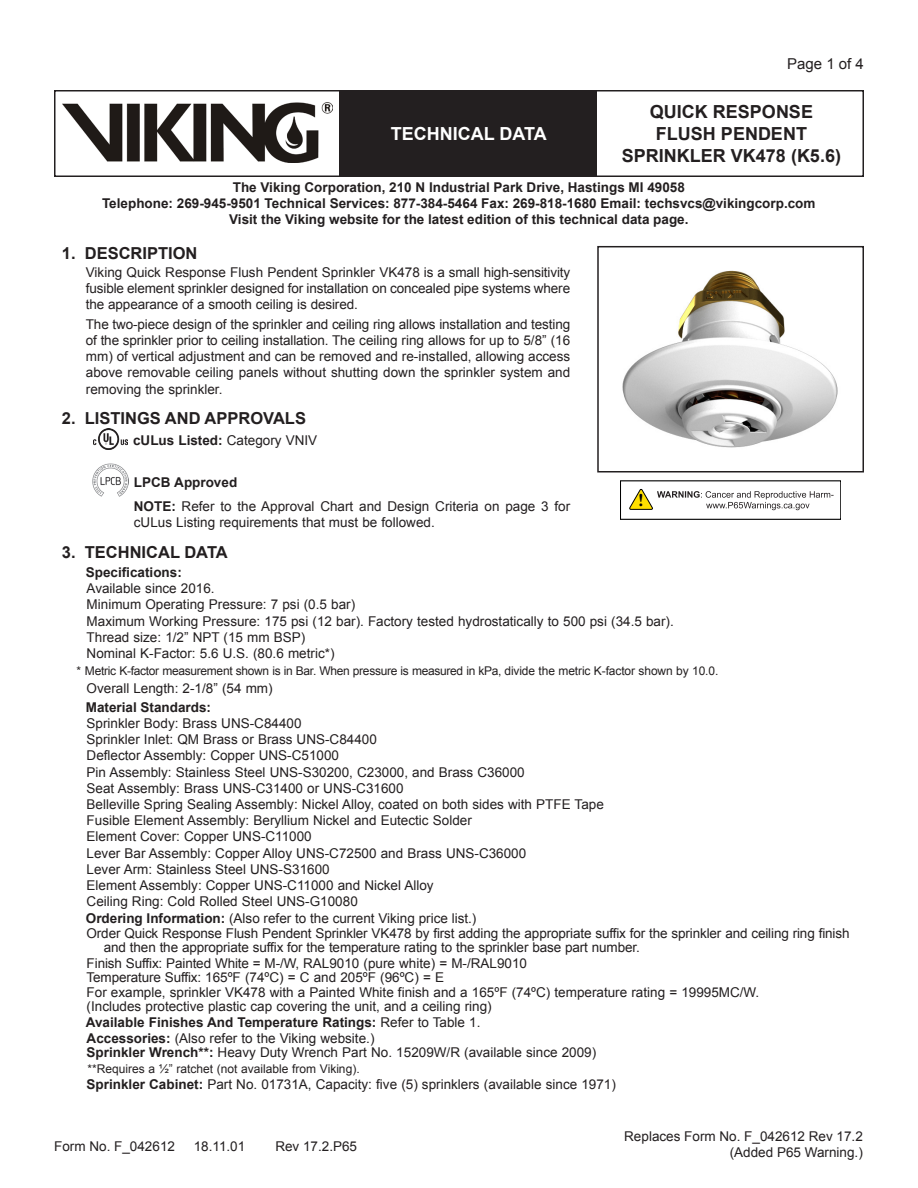
<style>
.page{position:relative;width:918px;height:1188px;background:#fff}
.page>*{position:absolute;margin:0;border:0;box-sizing:border-box;transform-origin:0 0}
.t1{font:700 18px/21.6px "Arial";color:#231f20;text-align:center}
.t2{font:700 18px "Arial";color:#fff}
.Heading{font:700 16.5px "Arial";color:#231f20}
.t3{font:15px "Arial";color:#231f20}
.Technical_Data{font:13.5px/14.2px "Arial";color:#231f20}
.Body_Text{font:13.5px/16.2px "Arial";color:#231f20;text-align:justify}
.Body_Text-2{font:700 13.5px/16.2px "Arial";color:#231f20;text-align:center}
.Heading_2{font:13.5px "Arial";color:#231f20}
.Left_Date{font:13.5px "Arial";color:#231f20}
.Heading_2-2{font:700 13.5px "Arial";color:#231f20}
.Technical_Data-2{font:700 13.5px "Arial";color:#231f20}
.Asterisk_2{font:12px "Arial";letter-spacing:-.01em;color:#231f20}
.s1{font-weight:400}
.s2{font-weight:700}
</style>
<div class="page">
<div style="left:54px;top:90px;width:810px;height:87px;border:2px solid #231f20"></div>
<div style="left:340px;top:91px;width:257px;height:85px;background:#231f20"></div>
<img style="left:63px;top:102px;width:269px;height:60px">
<img style="left:622px;top:270px;width:216px;height:178px">
<div style="left:597px;top:246px;width:267px;height:226px;border:2px solid #231f20"></div>
<img style="left:93px;top:429px;width:35px;height:21px">
<img style="left:93px;top:463px;width:35px;height:34px">
<svg style="left:629px;top:489px;width:205px;height:21px"></svg>
<h1 class="t2" style="left:391px;top:121px;width:157px">TECHNICAL DATA</h1>
<p class="t3" style="left:787px;top:54px;width:78px">Page 1 of 4</p>
<h1 class="t1" style="left:622px;top:102px;width:221px">QUICK RESPONSE<br>FLUSH PENDENT<br>SPRINKLER VK478 (K5.6)</h1>
<p class="Body_Text-2" style="left:102px;top:179px;width:715px">The Viking Corporation, 210 N Industrial Park Drive, Hastings MI 49058<br>Telephone: 269-945-9501 Technical Services: 877-384-5464 Fax: 269-818-1680 Email: techsvcs@vikingcorp.com<br>Visit the Viking website for the latest edition of this technical data page.</p>
<p class="Heading" style="left:62px;top:242px;width:137px">1. DESCRIPTION</p>
<p class="Body_Text" style="left:86px;top:264px;width:486px">Viking Quick Response Flush Pendent Sprinkler VK478 is a small high-sensitivity fusible element sprinkler designed for installation on concealed pipe systems where the appearance of a smooth ceiling is desired.</p>
<p class="Body_Text" style="left:86px;top:316px;width:486px">The two-piece design of the sprinkler and ceiling ring allows installation and testing of the sprinkler prior to ceiling installation. The ceiling ring allows for up to 5/8” (16 mm) of vertical adjustment and can be removed and re-installed, allowing access above removable ceiling panels without shutting down the sprinkler system and removing the sprinkler.</p>
<p class="Heading" style="left:62px;top:407px;width:246px">2. LISTINGS AND APPROVALS</p>
<p class="Technical_Data-2" style="left:133px;top:431px;width:186px">cULus Listed: <span class="s1">Category VNIV</span></p>
<p class="Body_Text-2" style="left:134px;top:475px;width:105px">LPCB Approved</p>
<p class="Body_Text" style="left:134px;top:499px;width:438px"><span class="s2">NOTE:</span> Refer to the Approval Chart and Design Criteria on page 3 for cULus Listing requirements that must be followed.</p>
<p class="Heading" style="left:62px;top:541px;width:167px">3. TECHNICAL DATA</p>
<p class="Heading_2-2" style="left:86px;top:563px;width:98px">Specifications:</p>
<p class="Technical_Data" style="left:87px;top:582px;width:130px">Available since 2016.</p>
<p class="Technical_Data" style="left:87px;top:598px;width:270px">Minimum Operating Pressure: 7 psi (0.5 bar)</p>
<p class="Technical_Data" style="left:87px;top:614px;width:589px">Maximum Working Pressure: 175 psi (12 bar). Factory tested hydrostatically to 500 psi (34.5 bar).</p>
<p class="Technical_Data" style="left:87px;top:630px;width:220px">Thread size: 1/2” NPT (15 mm BSP)</p>
<p class="Technical_Data" style="left:87px;top:646px;width:249px">Nominal K-Factor: 5.6 U.S. (80.6 metric*)</p>
<p class="Asterisk_2" style="left:77px;top:663px;width:643px">* Metric K-factor measurement shown is in Bar. When pressure is measured in kPa, divide the metric K-factor shown by 10.0.</p>
<p class="Technical_Data" style="left:87px;top:681px;width:188px">Overall Length: 2-1/8” (54 mm)</p>
<p class="Heading_2-2" style="left:86px;top:698px;width:127px">Material Standards:</p>
<p class="Technical_Data" style="left:87px;top:716px;width:216px">Sprinkler Body: Brass UNS-C84400</p>
<p class="Technical_Data" style="left:87px;top:732px;width:292px">Sprinkler Inlet: QM Brass or Brass UNS-C84400</p>
<p class="Technical_Data" style="left:87px;top:749px;width:254px">Deflector Assembly: Copper UNS-C51000</p>
<p class="Technical_Data" style="left:87px;top:765px;width:440px">Pin Assembly: Stainless Steel UNS-S30200, C23000, and Brass C36000</p>
<p class="Technical_Data" style="left:87px;top:781px;width:318px">Seat Assembly: Brass UNS-C31400 or UNS-C31600</p>
<p class="Technical_Data" style="left:87px;top:797px;width:519px">Belleville Spring Sealing Assembly: Nickel Alloy, coated on both sides with PTFE Tape</p>
<p class="Technical_Data" style="left:87px;top:813px;width:387px">Fusible Element Assembly: Beryllium Nickel and Eutectic Solder</p>
<p class="Technical_Data" style="left:87px;top:830px;width:227px">Element Cover: Copper UNS-C11000</p>
<p class="Technical_Data" style="left:87px;top:846px;width:441px">Lever Bar Assembly: Copper Alloy UNS-C72500 and Brass UNS-C36000</p>
<p class="Technical_Data" style="left:87px;top:862px;width:245px">Lever Arm: Stainless Steel UNS-S31600</p>
<p class="Technical_Data" style="left:87px;top:878px;width:349px">Element Assembly: Copper UNS-C11000 and Nickel Alloy</p>
<p class="Technical_Data" style="left:87px;top:894px;width:273px">Ceiling Ring: Cold Rolled Steel UNS-G10080</p>
<p class="Heading_2" style="left:86px;top:910px;width:392px"><span class="s2">Ordering Information:</span> (Also refer to the current Viking price list.)</p>
<p class="Technical_Data" style="left:104px;top:926px;width:747px;text-indent:-17px">Order Quick Response Flush Pendent Sprinkler VK478 by first adding the appropriate suffix for the sprinkler and ceiling ring finish and then the appropriate suffix for the temperature rating to the sprinkler base part number.</p>
<p class="Technical_Data" style="left:87px;top:956px;width:442px">Finish Suffix: Painted White = M-/W, RAL9010 (pure white) = M-/RAL9010</p>
<p class="Technical_Data" style="left:87px;top:971px;width:359px">Temperature Suffix: 165ºF (74ºC) = C and 205ºF (96ºC) = E</p>
<p class="Technical_Data" style="left:87px;top:985px;width:674px">For example, sprinkler VK478 with a Painted White finish and a 165ºF (74ºC) temperature rating = 19995MC/W.</p>
<p class="Technical_Data" style="left:87px;top:999px;width:407px">(Includes protective plastic cap covering the unit, and a ceiling ring)</p>
<p class="Body_Text-2" style="left:86px;top:1014px;width:396px">Available Finishes And Temperature Ratings: <span class="s1">Refer to Table 1.</span></p>
<p class="Technical_Data" style="left:87px;top:1031px;width:289px"><span class="s2">Accessories:</span> (Also refer to the Viking website.)</p>
<p class="Technical_Data" style="left:87px;top:1045px;width:511px"><span class="s2">Sprinkler Wrench**:</span> Heavy Duty Wrench Part No. 15209W/R (available since 2009)</p>
<p class="Asterisk_2" style="left:87px;top:1061px;width:274px">**Requires a ½” ratchet (not available from Viking).</p>
<p class="Technical_Data" style="left:87px;top:1077px;width:531px"><span class="s2">Sprinkler Cabinet:</span> Part No. 01731A, Capacity: five (5) sprinklers (available since 1971)</p>
<p class="Left_Date" style="left:624px;top:1127px;width:240px">Replaces Form No. F_042612 Rev 17.2</p>
<p class="Left_Date" style="left:730px;top:1143px;width:135px">(Added P65 Warning.)</p>
<p class="Body_Text" style="left:54px;top:1138px;width:122px">Form No. F_042612</p>
<p class="Body_Text" style="left:194px;top:1138px;width:53px">18.11.01</p>
<p class="Body_Text" style="left:275px;top:1138px;width:83px">Rev 17.2.P65</p>
</div>
